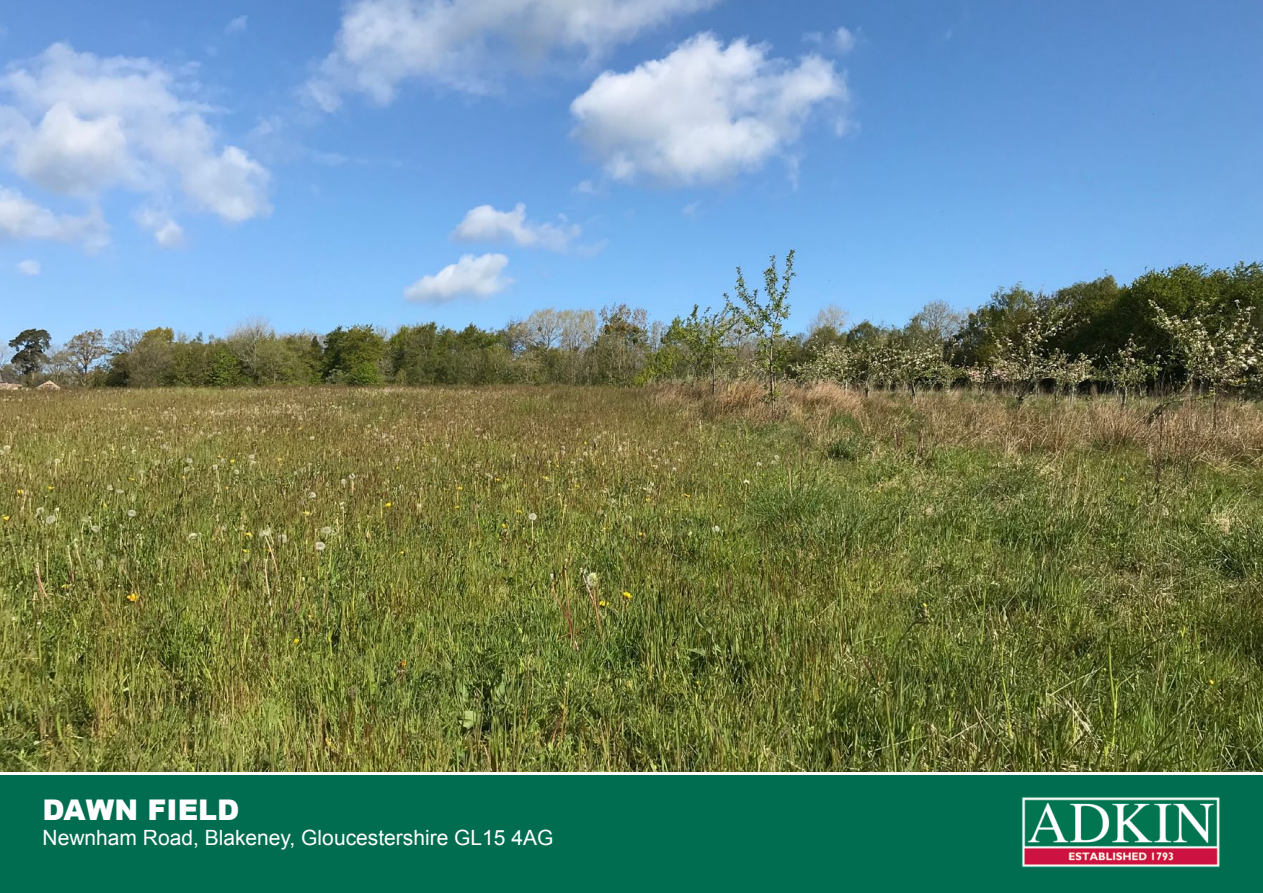
<style>
.page{position:relative;width:1263px;height:893px;background:#fff}
.page>*{position:absolute;margin:0;border:0;box-sizing:border-box;transform-origin:0 0}
.t1{font:900 28.5px "Arial";color:#fff}
.t2{font:21px "Arial";color:#fff}
.t3{font:900 21px "Gotham";color:#fff}
</style>
<div class="page">
<img style="left:0;top:0;width:1263px;height:771px">
<div style="left:0;top:775px;width:1263px;height:118px;background:#006d50"></div>
<img style="left:1022px;top:797px;width:198px;height:71px">
<h1 class="t1" style="left:43px;top:789px;width:195px">DAWN FIELD</h1>
<p class="t2" style="left:43px;top:824px;width:512px">Newnham Road, Blakeney, Gloucestershire GL15 4AG</p>
<p class="t3" style="left:43px;top:816px;width:150px">HOUSE NAME</p>
</div>
